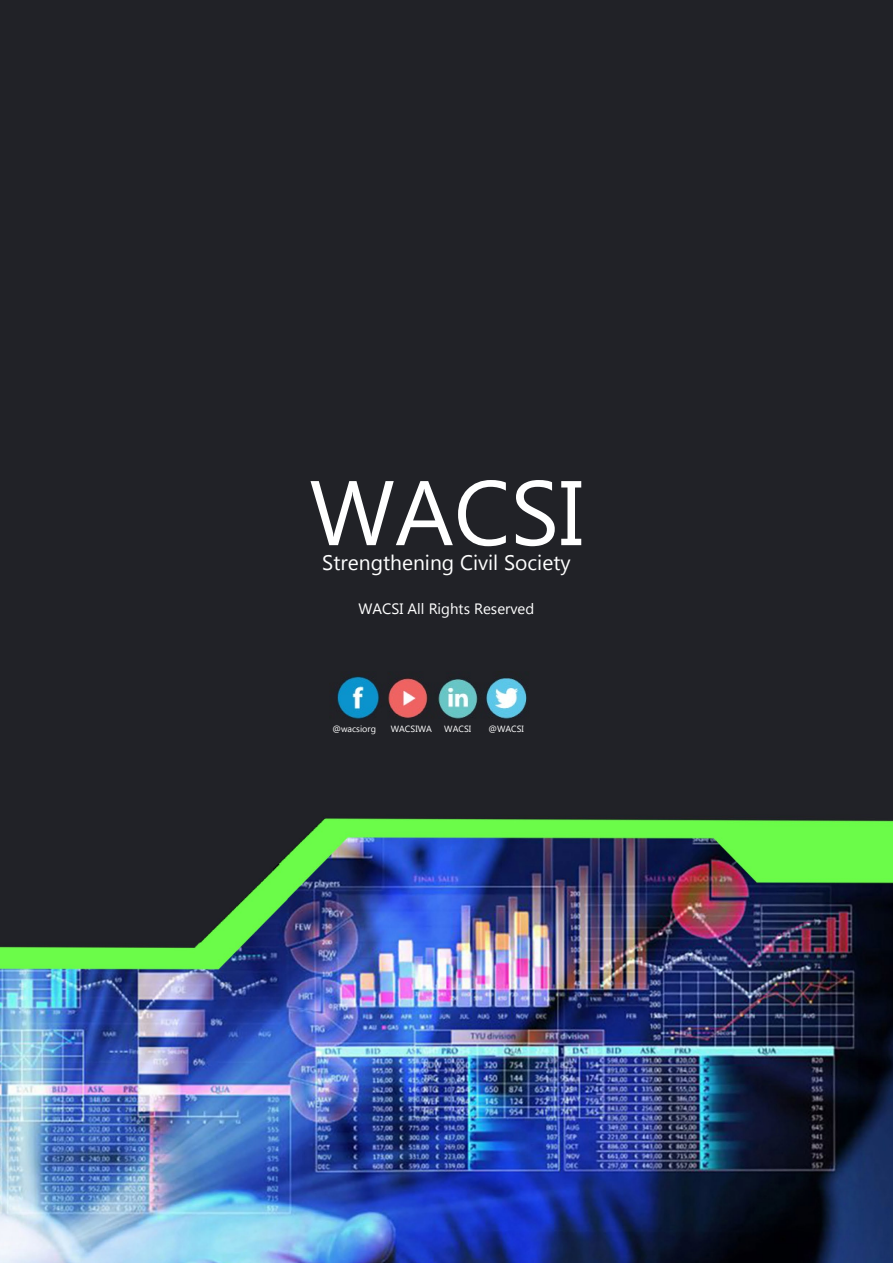
<style>
.page{position:relative;width:893px;height:1263px;background:#fff}
.page>*{position:absolute;margin:0;border:0;box-sizing:border-box;transform-origin:0 0}
.t1{font:91.5px "Gadugi";color:#fff}
.t2{font:21px "Gadugi";color:#fff}
.t3{font:15px "Gadugi";color:#fff}
.t4{font:9px "Gadugi";color:#fff}
</style>
<div class="page">
<div style="left:0;top:0;width:893px;height:782px;background:#212227"></div>
<img style="left:329px;top:671px;width:211px;height:59px">
<img style="left:0;top:782px;width:893px;height:481px">
<h1 class="t1" style="left:309px;top:458px;width:276px">WACSI</h1>
<h2 class="t2" style="left:322px;top:550px;width:250px">Strengthening Civil Society</h2>
<h3 class="t3" style="left:359px;top:599px;width:177px">WACSI All Rights Reserved</h3>
<p class="t4" style="left:332px;top:723px;width:45px">@wacsiorg</p>
<p class="t4" style="left:391px;top:723px;width:43px">WACSIWA</p>
<p class="t4" style="left:444px;top:723px;width:28px">WACSI</p>
<p class="t4" style="left:488px;top:723px;width:37px">@WACSI</p>
</div>
